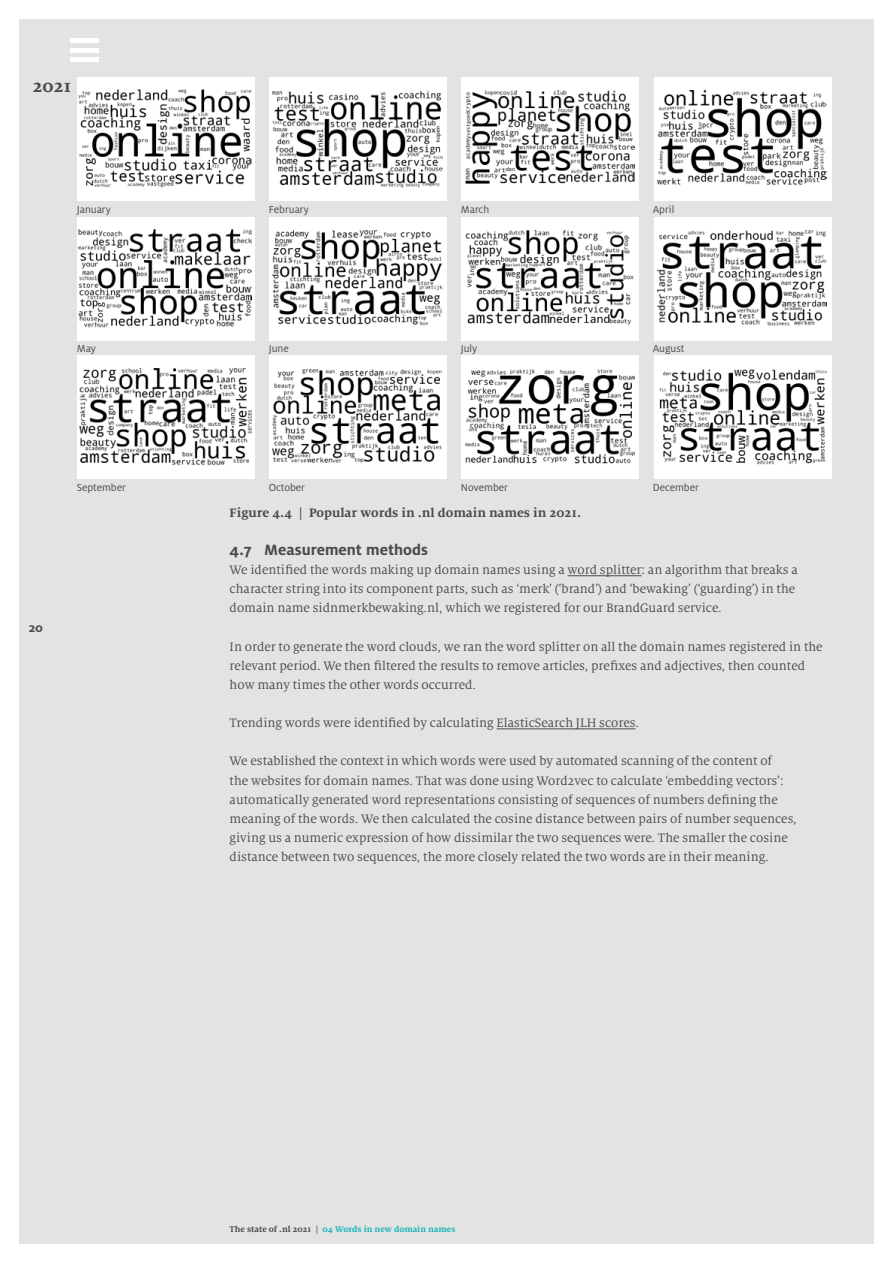
<style>
.page{position:relative;width:893px;height:1263px;background:#fff}
.page>*{position:absolute;margin:0;border:0;box-sizing:border-box;transform-origin:0 0}
.t1{font:700 18.75px "Milo Serif OT";color:#4a4a49}
.t2{font:700 16.5px "Milo OT";color:#4a4a49}
.t3{font:13.5px/19.2px "Milo Serif OT";color:#4a4a49}
.t4{font:700 13.5px "Milo Serif OT";color:#4a4a49}
.t5{font:700 13.5px "Milo OT";color:#4a4a49}
.t6{font:11.25px "Milo OT";color:#4a4a49}
.t7{font:700 9px "Milo Serif OT";color:#15b4b7}
.s1{color:#4a4a49}
</style>
<div class="page">
<div style="left:19px;top:19px;width:855px;height:1225px;background:#e3e3e3"></div>
<div style="left:77px;top:77px;width:177px;height:123px;background:#fff"></div>
<div style="left:269px;top:77px;width:178px;height:123px;background:#fff"></div>
<div style="left:461px;top:77px;width:178px;height:123px;background:#fff"></div>
<div style="left:654px;top:77px;width:177px;height:123px;background:#fff"></div>
<div style="left:77px;top:217px;width:177px;height:123px;background:#fff"></div>
<div style="left:269px;top:217px;width:178px;height:123px;background:#fff"></div>
<div style="left:461px;top:217px;width:178px;height:123px;background:#fff"></div>
<div style="left:654px;top:217px;width:177px;height:123px;background:#fff"></div>
<div style="left:77px;top:355px;width:177px;height:124px;background:#fff"></div>
<div style="left:269px;top:355px;width:178px;height:124px;background:#fff"></div>
<div style="left:461px;top:355px;width:178px;height:124px;background:#fff"></div>
<div style="left:654px;top:355px;width:177px;height:124px;background:#fff"></div>
<img style="left:78px;top:90px;width:173px;height:97px">
<img style="left:273px;top:92px;width:169px;height:95px">
<img style="left:465px;top:90px;width:170px;height:94px">
<img style="left:657px;top:90px;width:170px;height:95px">
<img style="left:78px;top:230px;width:173px;height:97px">
<img style="left:273px;top:231px;width:169px;height:95px">
<img style="left:465px;top:231px;width:169px;height:94px">
<img style="left:657px;top:231px;width:170px;height:95px">
<img style="left:79px;top:369px;width:172px;height:97px">
<img style="left:273px;top:370px;width:169px;height:93px">
<img style="left:465px;top:370px;width:170px;height:94px">
<img style="left:659px;top:370px;width:168px;height:95px">
<div style="left:70px;top:38px;width:29px;height:5px;background:#fff"></div>
<div style="left:70px;top:48px;width:29px;height:5px;background:#fff"></div>
<div style="left:70px;top:57px;width:29px;height:5px;background:#fff"></div>
<hr style="left:567px;top:575px;width:75px;height:1px;background:#4a4a49">
<hr style="left:497px;top:728px;width:138px;height:1px;background:#4a4a49">
<h1 class="t1" style="left:33px;top:75px;width:40px">2021</h1>
<p class="t6" style="left:77px;top:203px;width:36px">January</p>
<p class="t6" style="left:77px;top:342px;width:21px">May</p>
<p class="t6" style="left:77px;top:480px;width:51px">September</p>
<p class="t5" style="left:29px;top:619px;width:16px">20</p>
<p class="t6" style="left:269px;top:203px;width:42px">February</p>
<p class="t6" style="left:461px;top:203px;width:30px">March</p>
<p class="t6" style="left:653px;top:203px;width:23px">April</p>
<p class="t6" style="left:269px;top:342px;width:22px">June</p>
<p class="t6" style="left:461px;top:342px;width:18px">July</p>
<p class="t6" style="left:653px;top:342px;width:33px">August</p>
<p class="t6" style="left:269px;top:480px;width:38px">October</p>
<p class="t6" style="left:461px;top:480px;width:49px">November</p>
<p class="t6" style="left:653px;top:480px;width:48px">December</p>
<p class="t4" style="left:230px;top:505px;width:353px">Figure 4.4 | Popular words in .nl domain names in 2021.</p>
<p class="t2" style="left:230px;top:540px;width:200px">4.7 Measurement methods</p>
<p class="t3" style="left:230px;top:560px;width:570px">We identified the words making up domain names using a word splitter: an algorithm that breaks a character string into its component parts, such as ‘merk’ (‘brand’) and ‘bewaking’ (‘guarding’) in the domain name sidnmerkbewaking.nl, which we registered for our BrandGuard service.</p>
<p class="t3" style="left:230px;top:637px;width:595px">In order to generate the word clouds, we ran the word splitter on all the domain names registered in the relevant period. We then filtered the results to remove articles, prefixes and adjectives, then counted how many times the other words occurred.</p>
<p class="t3" style="left:230px;top:713px;width:411px">Trending words were identified by calculating ElasticSearch JLH scores.</p>
<p class="t3" style="left:230px;top:752px;width:569px">We established the context in which words were used by automated scanning of the content of<br>the websites for domain names. That was done using Word2vec to calculate ‘embedding vectors’: automatically generated word representations consisting of sequences of numbers defining the meaning of the words. We then calculated the cosine distance between pairs of number sequences, giving us a numeric expression of how dissimilar the two sequences were. The smaller the cosine distance between two sequences, the more closely related the two words are in their meaning.</p>
<p class="t7" style="left:230px;top:1224px;width:227px"><span class="s1">The state of .nl 2021 |</span> 04 Words in new domain names</p>
</div>
